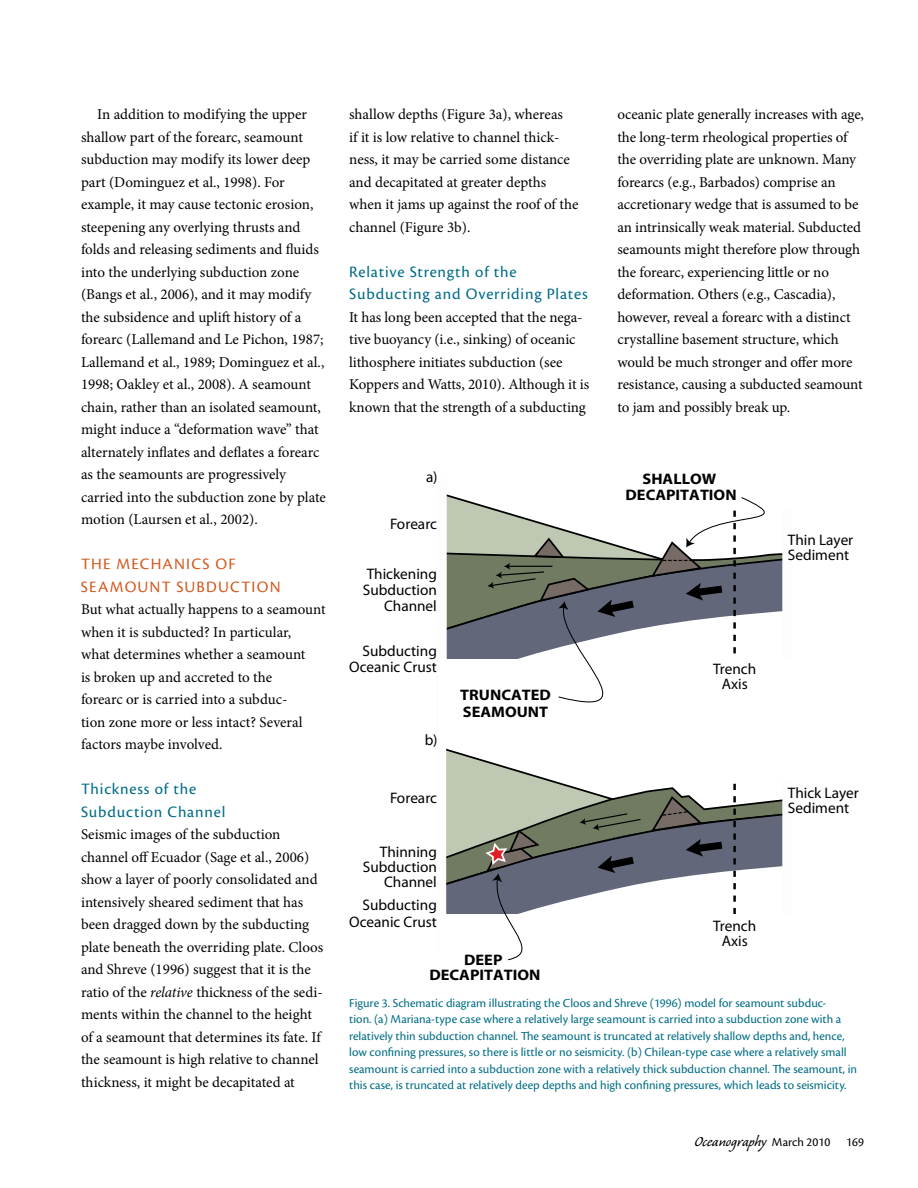
<style>
.page{position:relative;width:918px;height:1188px;background:#fff}
.page>*{position:absolute;margin:0;border:0;box-sizing:border-box;transform-origin:0 0}
.t1{font:18px "Caliban";color:#000}
.t2{font:16.5px/22.5px "Cronos Pro";letter-spacing:.05em;color:#006c85}
.t3{font:16.5px/22.5px "Cronos Pro";letter-spacing:.075em;color:#d2581c}
.t4{font:15.3px/15.3px "Myriad Pro";color:#000;text-align:right}
.t5{font:700 15.3px/16.5px "Myriad Pro";color:#000;text-align:center;scale:1.07 1}
.t6{font:15px/22.5px "Minion Pro";letter-spacing:-.005em;color:#000}
.t7{font:12.75px/16.5px "Cronos Pro";color:#006c85}
.t8{font:12.75px "Cronos Pro";color:#000}
.s1{font-style:italic}
.s2{font-family:"Cronos Pro";font-size:12.75px}
</style>
<div class="page">
<svg style="left:446px;top:494px;width:337px;height:467px"></svg>
<p class="t6" style="left:81px;top:103px;width:246px;text-indent:16px">In addition to modifying the upper shallow part of the forearc, seamount subduction may modify its lower deep part (Dominguez et al., 1998). For example, it may cause tectonic erosion, steepening any overlying thrusts and folds and releasing sediments and fluids into the underlying subduction zone (Bangs et al., 2006), and it may modify the subsidence and uplift history of a forearc (Lallemand and Le Pichon, 1987; Lallemand et al., 1989; Dominguez et al., 1998; Oakley et al., 2008). A seamount chain, rather than an isolated seamount, might induce a “deformation wave” that alternately inflates and deflates a forearc as the seamounts are progressively carried into the subduction zone by plate motion (Laursen et al<span class="s1">.</span>, 2002).</p>
<p class="t3" style="left:81px;top:553px;width:199px">The Mechanics of<br>Seamount Subduction</p>
<p class="t6" style="left:81px;top:598px;width:246px">But what actually happens to a seamount when it is subducted? In particular,<br>what determines whether a seamount<br>is broken up and accreted to the<br>forearc or is carried into a subduc-<br>tion zone more or less intact? Several factors maybe involved.</p>
<p class="t2" style="left:81px;top:778px;width:146px">Thickness of the<br>Subduction Channel</p>
<p class="t6" style="left:81px;top:823px;width:244px">Seismic images of the subduction channel off Ecuador (Sage et al., 2006) show a layer of poorly consolidated and intensively sheared sediment that has been dragged down by the subducting plate beneath the overriding plate. Cloos and Shreve (1996) suggest that it is the ratio of the <span class="s1">relative</span> thickness of the sedi&shy;ments within the channel to the height of a seamount that determines its fate. If the seamount is high relative to channel thickness, it might be decapitated at</p>
<p class="t6" style="left:349px;top:103px;width:231px">shallow depths (Figure 3a), whereas<br>if it is low relative to channel thick&shy;ness, it may be carried some distance and decapitated at greater depths when it jams up against the roof of the channel (Figure 3b).</p>
<p class="t2" style="left:349px;top:261px;width:240px">Relative Strength of the<br>Subducting and Overriding Plates</p>
<p class="t6" style="left:349px;top:306px;width:242px">It has long been accepted that the nega&shy;tive buoyancy (i.e., sinking) of oceanic lithosphere initiates subduction (see Koppers and Watts, 2010). Although it is known that the strength of a subducting</p>
<p class="t4" style="left:426px;top:469px;width:13px">a)</p>
<p class="t4" style="left:390px;top:516px;width:48px">Forearc</p>
<p class="t4" style="left:363px;top:565px;width:75px;line-height:16.5px">Thickening<br>Subduction<br>Channel</p>
<p class="t4" style="left:349px;top:642px;width:89px;line-height:16.5px">Subducting<br>Oceanic Crust</p>
<p class="t4" style="left:425px;top:732px;width:14px">b)</p>
<p class="t4" style="left:390px;top:790px;width:48px">Forearc</p>
<p class="t4" style="left:363px;top:844px;width:75px">Thinning<br>Subduction<br>Channel</p>
<p class="t4" style="left:349px;top:896px;width:89px;line-height:16.5px">Subducting<br>Oceanic Crust</p>
<p class="t5" style="left:460px;top:685px;width:86px;line-height:17.4px;text-align:left">TRUNCATED<br>SEAMOUNT</p>
<p class="t6" style="left:617px;top:103px;width:248px">oceanic plate generally increases with age, the long-term rheological properties of the overriding plate are unknown. Many forearcs (e.g., Barbados) comprise an accretionary wedge that is assumed to be an intrinsically weak material. Subducted seamounts might therefore plow through the forearc, experiencing little or no deformation. Others (e.g., Cascadia), however, reveal a forearc with a distinct crystalline basement structure, which would be much stronger and offer more resistance, causing a subducted seamount to jam and possibly break up.</p>
<p class="t5" style="left:626px;top:470px;width:105px">SHALLOW<br>DECAPITATION</p>
<p class="t4" style="left:788px;top:531px;width:67px;text-align:left">Thin Layer<br>Sediment</p>
<p class="t4" style="left:713px;top:661px;width:45px;text-align:center">Trench<br>Axis</p>
<p class="t4" style="left:788px;top:785px;width:72px;text-align:left">Thick Layer<br>Sediment</p>
<p class="t4" style="left:713px;top:918px;width:45px;text-align:center">Trench<br>Axis</p>
<p class="t5" style="left:429px;top:953px;width:105px;line-height:14.5px">DEEP<br>DECAPITATION</p>
<p class="t7" style="left:349px;top:995px;width:509px">Figure 3. Schematic diagram illustrating the Cloos and Shreve (1996) model for seamount subduc-<br>tion. (a) Mariana-type case where a relatively large seamount is carried into a subduction zone with a relatively thin subduction channel. The seamount is truncated at relatively shallow depths and, hence, low confining pressures, so there is little or no seismicity. (b) Chilean-type case where a relatively small seamount is carried into a subduction zone with a relatively thick subduction channel. The seamount, in this case, is truncated at relatively deep depths and high confining pressures, which leads to seismicity.</p>
<p class="t1" style="left:694px;top:1132px;width:137px">Oceanography <span class="s2">March 2010</span></p>
<p class="t8" style="left:846px;top:1134px;width:19px">169</p>
</div>
